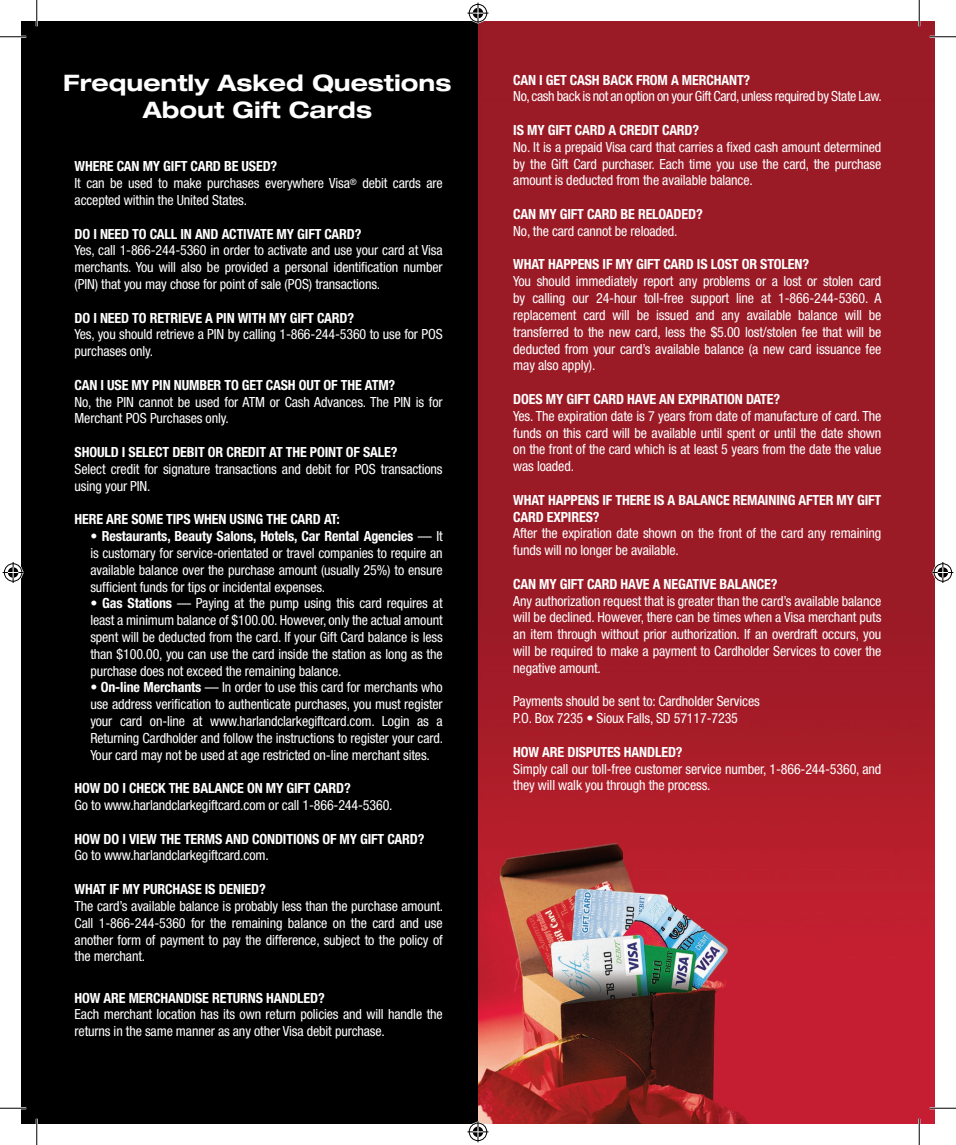
<style>
.page{position:relative;width:956px;height:1145px;background:#fff}
.page>*{position:absolute;margin:0;border:0;box-sizing:border-box;transform-origin:0 0}
.t1{font:700 expanded 22.75px "Helvetica Neue LT Std";color:#fff}
.t2{font:condensed 14px/16.8px "Helvetica Neue LT Std";letter-spacing:-.01em;color:#fff;text-align:justify}
.t3{font:700 condensed 14px/16.8px "Helvetica Neue LT Std";letter-spacing:-.01em;color:#fff}
.s1{font-weight:700}
</style>
<div class="page">
<div style="left:478px;top:21px;width:456px;height:77px;background:#9a1a26"></div>
<img style="left:478px;top:98px;width:456px;height:1026px">
<div style="left:21px;top:21px;width:457px;height:1103px;background:#000"></div>
<hr style="left:0;top:36px;width:26px;height:2px;background:#fff">
<hr style="left:929px;top:36px;width:27px;height:2px;background:#fff">
<hr style="left:0;top:1107px;width:26px;height:2px;background:#fff">
<hr style="left:929px;top:1107px;width:27px;height:2px;background:#fff">
<hr style="left:36px;top:0;width:2px;height:26px;background:#fff">
<hr style="left:36px;top:1118px;width:2px;height:26px;background:#fff">
<hr style="left:918px;top:0;width:2px;height:26px;background:#fff">
<hr style="left:918px;top:1118px;width:2px;height:26px;background:#fff">
<svg style="left:0;top:36px;width:26px;height:1px"></svg>
<svg style="left:929px;top:36px;width:27px;height:1px"></svg>
<svg style="left:0;top:1107px;width:26px;height:1px"></svg>
<svg style="left:929px;top:1107px;width:27px;height:1px"></svg>
<svg style="left:36px;top:0;width:1px;height:26px"></svg>
<svg style="left:36px;top:1118px;width:1px;height:26px"></svg>
<svg style="left:918px;top:0;width:1px;height:26px"></svg>
<svg style="left:918px;top:1118px;width:1px;height:26px"></svg>
<svg style="left:467px;top:3px;width:21px;height:21px"></svg>
<svg style="left:467px;top:1121px;width:21px;height:21px"></svg>
<svg style="left:3px;top:562px;width:21px;height:21px"></svg>
<svg style="left:932px;top:562px;width:21px;height:21px"></svg>
<p class="t1" style="left:63px;top:68px;width:389px">Frequently Asked Questions</p>
<p class="t1" style="left:143px;top:96px;width:231px">About Gift Cards</p>
<p class="t3" style="left:75px;top:158px;width:204px">WHERE CAN MY GIFT CARD BE USED?</p>
<p class="t2" style="left:75px;top:175px;width:369px">It can be used to make purchases everywhere Visa<sup>®</sup> debit cards are accepted within the United States.</p>
<p class="t3" style="left:75px;top:225px;width:288px">DO I NEED TO CALL IN AND ACTIVATE MY GIFT CARD?</p>
<p class="t2" style="left:75px;top:242px;width:369px">Yes, call 1-866-244-5360 in order to activate and use your card at Visa merchants. You will also be provided a personal identification number (PIN) that you may chose for point of sale (POS) transactions.</p>
<p class="t3" style="left:75px;top:309px;width:281px">DO I NEED TO RETRIEVE A PIN WITH MY GIFT CARD?</p>
<p class="t2" style="left:75px;top:326px;width:369px">Yes, you should retrieve a PIN by calling 1-866-244-5360 to use for POS purchases only.</p>
<p class="t3" style="left:75px;top:376px;width:322px">CAN I USE MY PIN NUMBER TO GET CASH OUT OF THE ATM?</p>
<p class="t2" style="left:75px;top:393px;width:369px">No, the PIN cannot be used for ATM or Cash Advances. The PIN is for<br>Merchant POS Purchases only.</p>
<p class="t3" style="left:75px;top:443px;width:324px">SHOULD I SELECT DEBIT OR CREDIT AT THE POINT OF SALE?</p>
<p class="t2" style="left:75px;top:460px;width:369px">Select credit for signature transactions and debit for POS transactions using your PIN.</p>
<p class="t3" style="left:75px;top:511px;width:267px">HERE ARE SOME TIPS WHEN USING THE CARD AT:</p>
<p class="t2" style="left:90px;top:527px;width:354px"><span class="s1">• Restaurants, Beauty Salons, Hotels, Car Rental Agencies</span> — It is customary for service-orientated or travel companies to require an available balance over the purchase amount (usually 25%) to ensure sufficient funds for tips or incidental expenses.</p>
<p class="t2" style="left:90px;top:595px;width:354px"><span class="s1">• Gas Stations</span> — Paying at the pump using this card requires at least a minimum balance of $100.00. However, only the actual amount spent will be deducted from the card. If your Gift Card balance is less than $100.00, you can use the card inside the station as long as the purchase does not exceed the remaining balance.</p>
<p class="t2" style="left:90px;top:679px;width:354px"><span class="s1">• On-line Merchants</span> — In order to use this card for merchants who use address verification to authenticate purchases, you must register your card on-line at www.harlandclarkegiftcard.com. Login as a Returning Cardholder and follow the instructions to register your card.<br>Your card may not be used at age restricted on-line merchant sites.</p>
<p class="t3" style="left:75px;top:779px;width:278px">HOW DO I CHECK THE BALANCE ON MY GIFT CARD?</p>
<p class="t2" style="left:75px;top:796px;width:319px">Go to www.harlandclarkegiftcard.com or call 1-866-244-5360.</p>
<p class="t3" style="left:75px;top:830px;width:351px">HOW DO I VIEW THE TERMS AND CONDITIONS OF MY GIFT CARD?</p>
<p class="t2" style="left:75px;top:847px;width:196px">Go to www.harlandclarkegiftcard.com.</p>
<p class="t3" style="left:75px;top:880px;width:193px">WHAT IF MY PURCHASE IS DENIED?</p>
<p class="t2" style="left:75px;top:897px;width:370px">The card’s available balance is probably less than the purchase amount.<br>Call 1-866-244-5360 for the remaining balance on the card and use another form of payment to pay the difference, subject to the policy of the merchant.</p>
<p class="t3" style="left:75px;top:989px;width:252px">HOW ARE MERCHANDISE RETURNS HANDLED?</p>
<p class="t2" style="left:75px;top:1006px;width:369px">Each merchant location has its own return policies and will handle the returns in the same manner as any other Visa debit purchase.</p>
<p class="t3" style="left:513px;top:71px;width:238px">CAN I GET CASH BACK FROM A MERCHANT?</p>
<p class="t2" style="left:513px;top:88px;width:370px">No, cash back is not an option on your Gift Card, unless required by State Law.</p>
<p class="t3" style="left:513px;top:121px;width:187px">IS MY GIFT CARD A CREDIT CARD?</p>
<p class="t2" style="left:513px;top:138px;width:369px">No. It is a prepaid Visa card that carries a fixed cash amount determined by the Gift Card purchaser. Each time you use the card, the purchase amount is deducted from the available balance.</p>
<p class="t3" style="left:513px;top:205px;width:191px">CAN MY GIFT CARD BE RELOADED?</p>
<p class="t2" style="left:513px;top:222px;width:166px">No, the card cannot be reloaded.</p>
<p class="t3" style="left:513px;top:256px;width:297px">WHAT HAPPENS IF MY GIFT CARD IS LOST OR STOLEN?</p>
<p class="t2" style="left:513px;top:273px;width:369px">You should immediately report any problems or a lost or stolen card by calling our 24-hour toll-free support line at 1-866-244-5360. A replacement card will be issued and any available balance will be transferred to the new card, less the $5.00 lost/stolen fee that will be deducted from your card’s available balance (a new card issuance fee may also apply).</p>
<p class="t3" style="left:513px;top:390px;width:268px">DOES MY GIFT CARD HAVE AN EXPIRATION DATE?</p>
<p class="t2" style="left:513px;top:407px;width:369px">Yes. The expiration date is 7 years from date of manufacture of card. The funds on this card will be available until spent or until the date shown on the front of the card which is at least 5 years from the date the value was loaded.</p>
<p class="t3" style="left:513px;top:491px;width:369px">WHAT HAPPENS IF THERE IS A BALANCE REMAINING AFTER MY GIFT<br>CARD EXPIRES?</p>
<p class="t2" style="left:513px;top:525px;width:369px">After the expiration date shown on the front of the card any remaining funds will no longer be available.</p>
<p class="t3" style="left:513px;top:575px;width:266px">CAN MY GIFT CARD HAVE A NEGATIVE BALANCE?</p>
<p class="t2" style="left:513px;top:592px;width:369px">Any authorization request that is greater than the card’s available balance will be declined. However, there can be times when a Visa merchant puts an item through without prior authorization. If an overdraft occurs, you will be required to make a payment to Cardholder Services to cover the negative amount.</p>
<p class="t2" style="left:513px;top:693px;width:248px">Payments should be sent to: Cardholder Services</p>
<p class="t2" style="left:513px;top:710px;width:226px">P.O. Box 7235 • Sioux Falls, SD 57117-7235</p>
<p class="t3" style="left:513px;top:743px;width:171px">HOW ARE DISPUTES HANDLED?</p>
<p class="t2" style="left:513px;top:760px;width:369px">Simply call our toll-free customer service number, 1-866-244-5360, and they will walk you through the process.</p>
</div>
